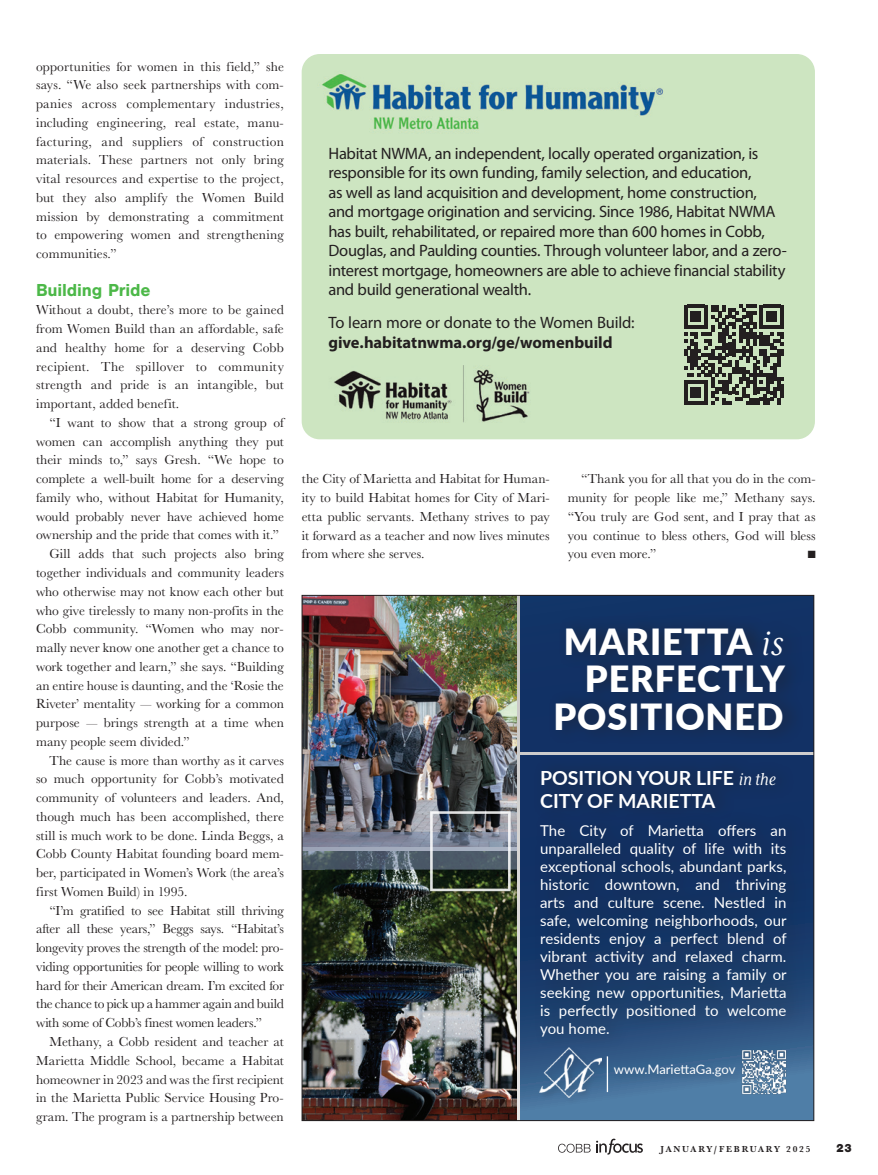
<style>
.page{position:relative;width:878px;height:1175px;background:#fff}
.page>*{position:absolute;margin:0;border:0;box-sizing:border-box;transform-origin:0 0}
.t1{font:900 36px/37.5px "Lato";letter-spacing:.025em;color:#fff;text-align:right}
.t2{font:700 19.5px/22.5px "Lato";color:#fff}
.t3{font:700 18px "Nimbus San";letter-spacing:-.01em;color:#4cb848}
.t4{font:16.5px/19.5px "Myriad Pro";letter-spacing:-.02em;color:#231f20}
.t5{font:700 16.5px "Myriad Pro";letter-spacing:-.005em;color:#231f20}
.t6{font:15px/18px "Lato";letter-spacing:.005em;color:#fff;text-align:justify}
.t7{font:13.5px/18.8px "Baskerville URW";letter-spacing:-.005em;color:#231f20;text-align:justify}
.t8{font:13.5px "Baskerville URW";letter-spacing:-.03em;color:#231f20}
.t9{font:13.05px "Lato";color:#fff}
.t10{font:900 12px "Nimbus San";color:#231f20}
.t11{font:10.5px "Zapf Dingbats ITC";color:#231f20}
.t12{font:700 9px "Baskerville URW";letter-spacing:.2em;color:#231f20}
.s1{font-family:"Mrs Eaves XL Serif Nar OT";font-weight:400;font-style:italic;font-size:39px}
.s2{font-family:"Mrs Eaves XL Serif Nar OT";font-weight:400;font-style:italic}
</style>
<div class="page">
<div style="left:520px;top:595px;width:293px;height:156px;background:#123366"></div>
<img style="left:304px;top:597px;width:212px;height:236px">
<img style="left:304px;top:869px;width:212px;height:249px">
<svg style="left:520px;top:755px;width:292px;height:363px;background:#345d8a"></svg>
<img style="left:304px;top:833px;width:212px;height:36px">
<img style="left:430px;top:811px;width:80px;height:80px">
<div style="left:547px;top:614px;width:258px;height:131px;background:#142e5b"></div>
<div style="left:533px;top:756px;width:262px;height:67px;background:#132f5d"></div>
<div style="left:533px;top:810px;width:274px;height:240px;background:#231f20;opacity:.52"></div>
<img style="left:739px;top:1047px;width:52px;height:54px">
<div style="left:538px;top:1046px;width:71px;height:59px;background:#231f20;opacity:.22"></div>
<img style="left:540px;top:1048px;width:61px;height:49px">
<div style="left:612px;top:1061px;width:134px;height:26px;background:#231f20;opacity:.15"></div>
<hr style="left:606px;top:1056px;width:2px;height:36px;background:#fff">
<div style="left:302px;top:54px;width:512px;height:385px;background:#cde5c1"></div>
<svg style="left:683px;top:304px;width:100px;height:100px;background:#6a7263"></svg>
<hr style="left:780px;top:384px;width:3px;height:14px;background:#231f20">
<svg style="left:596px;top:1138px;width:47px;height:16px"></svg>
<svg style="left:558px;top:1143px;width:32px;height:9px"></svg>
<p class="t7" style="left:36px;top:56px;width:249px">opportunities for women in this field,” she says. “We also seek partnerships with com&shy;panies across complementary industries, including engineering, real estate, manu&shy;facturing, and suppliers of construction materials. These partners not only bring vital resources and expertise to the project, but they also amplify the Women Build mission by demonstrating a commitment to empowering women and strengthening communities.”</p>
<h3 class="t3" style="left:36px;top:279px;width:116px">Building Pride</h3>
<p class="t7" style="left:36px;top:300px;width:249px">Without a doubt, there’s more to be gained from Women Build than an affordable, safe and healthy home for a deserving Cobb recipient. The spillover to community strength and pride is an intangible, but important, added benefit.</p>
<p class="t7" style="left:50px;top:413px;width:236px">“I want to show that a strong group of</p>
<p class="t7" style="left:36px;top:431px;width:249px">women can accomplish anything they put</p>
<p class="t7" style="left:36px;top:450px;width:249px">their minds to,” says Gresh. “We hope to</p>
<p class="t7" style="left:36px;top:469px;width:249px">complete a well-built home for a deserving</p>
<p class="t7" style="left:36px;top:488px;width:249px">family who, without Habitat for Humanity,</p>
<p class="t7" style="left:36px;top:506px;width:249px">would probably never have achieved home</p>
<p class="t7" style="left:36px;top:525px;width:244px">ownership and the pride that comes with it.”</p>
<p class="t7" style="left:50px;top:544px;width:236px">Gill adds that such projects also bring</p>
<p class="t7" style="left:36px;top:563px;width:249px">together individuals and community leaders</p>
<p class="t7" style="left:36px;top:581px;width:249px">who otherwise may not know each other but</p>
<p class="t7" style="left:36px;top:600px;width:249px">who give tirelessly to many non-profits in the</p>
<p class="t7" style="left:36px;top:619px;width:249px">Cobb community. “Women who may nor-</p>
<p class="t7" style="left:36px;top:638px;width:249px">mally never know one another get a chance to</p>
<p class="t7" style="left:36px;top:656px;width:249px">work together and learn,” she says. “Building</p>
<p class="t7" style="left:36px;top:675px;width:249px">an entire house is daunting, and the ‘Rosie the</p>
<p class="t7" style="left:36px;top:694px;width:249px">Riveter’ mentality — working for a common</p>
<p class="t7" style="left:36px;top:713px;width:249px">purpose — brings strength at a time when</p>
<p class="t7" style="left:36px;top:731px;width:155px">many people seem divided.”</p>
<p class="t7" style="left:50px;top:750px;width:236px">The cause is more than worthy as it carves</p>
<p class="t7" style="left:36px;top:769px;width:249px">so much opportunity for Cobb’s motivated</p>
<p class="t7" style="left:36px;top:788px;width:249px">community of volunteers and leaders. And,</p>
<p class="t7" style="left:36px;top:806px;width:249px">though much has been accomplished, there</p>
<p class="t7" style="left:36px;top:825px;width:249px">still is much work to be done. Linda Beggs, a</p>
<p class="t7" style="left:36px;top:844px;width:249px">Cobb County Habitat founding board mem-</p>
<p class="t7" style="left:36px;top:863px;width:249px">ber, participated in Women’s Work (the area’s</p>
<p class="t7" style="left:36px;top:881px;width:153px">first Women Build) in 1995.</p>
<p class="t7" style="left:50px;top:900px;width:236px">“I’m gratified to see Habitat still thriving</p>
<p class="t7" style="left:36px;top:919px;width:249px">after all these years,” Beggs says. “Habitat’s</p>
<p class="t7" style="left:36px;top:938px;width:249px">longevity proves the strength of the model: pro-</p>
<p class="t7" style="left:36px;top:956px;width:249px">viding opportunities for people willing to work</p>
<p class="t7" style="left:36px;top:975px;width:249px">hard for their American dream. I’m excited for</p>
<p class="t7" style="left:36px;top:994px;width:249px">the chance to pick up a hammer again and build</p>
<p class="t8" style="left:36px;top:1013px;width:227px">with some of Cobb’s finest women leaders.”</p>
<p class="t7" style="left:50px;top:1031px;width:236px">Methany, a Cobb resident and teacher at</p>
<p class="t7" style="left:36px;top:1050px;width:249px">Marietta Middle School, became a Habitat</p>
<p class="t7" style="left:36px;top:1069px;width:249px">homeowner in 2023 and was the first recipient</p>
<p class="t7" style="left:36px;top:1088px;width:249px">in the Marietta Public Service Housing Pro-</p>
<p class="t7" style="left:36px;top:1106px;width:249px">gram. The program is a partnership between</p>
<p class="t4" style="left:328px;top:143px;width:459px">Habitat NWMA, an independent, locally operated organization, is responsible for its own funding, family selection, and education,<br>as well as land acquisition and development, home construction, and mortgage origination and servicing. Since 1986, Habitat NWMA has built, rehabilitated, or repaired more than 600 homes in Cobb, Douglas, and Paulding counties. Through volunteer labor, and a zero&shy;interest mortgage, homeowners are able to achieve financial stability and build generational wealth.</p>
<p class="t4" style="left:328px;top:312px;width:308px">To learn more or donate to the Women Build:</p>
<p class="t5" style="left:328px;top:331px;width:285px">give.habitatnwma.org/ge/womenbuild</p>
<p class="t7" style="left:302px;top:469px;width:249px">the City of Marietta and Habitat for Human&shy;ity to build Habitat homes for City of Mari&shy;etta public servants. Methany strives to pay it forward as a teacher and now lives minutes from where she serves.</p>
<p class="t7" style="left:567px;top:469px;width:249px;text-indent:14px">“Thank you for all that you do in the com&shy;munity for people like me,” Methany says. “You truly are God sent, and I pray that as you continue to bless others, God will bless you even more.”</p>
<p class="t11" style="left:807px;top:549px;width:9px">■</p>
<h1 class="t1" style="left:553px;top:621px;width:233px">MARIETTA <span class="s1">is<br></span>PERFECTLY<br>POSITIONED</h1>
<h2 class="t2" style="left:540px;top:766px;width:237px">POSITION YOUR LIFE <span class="s2">in the<br></span>CITY OF MARIETTA</h2>
<p class="t6" style="left:540px;top:821px;width:248px">The City of Marietta offers an unparalleled quality of life with its exceptional schools, abundant parks, historic downtown, and thriving arts and culture scene. Nestled in safe, welcoming neighborhoods, our residents enjoy a perfect blend of vibrant activity and relaxed charm.<br>Whether you are raising a family or seeking new opportunities, Marietta is perfectly positioned to welcome you home.</p>
<p class="t9" style="left:614px;top:1059px;width:123px">www.MariettaGa.gov</p>
<p class="t12" style="left:660px;top:1142px;width:152px">JANUARY/FEBRUARY 2025</p>
<p class="t10" style="left:836px;top:1141px;width:17px">23</p>
</div>
